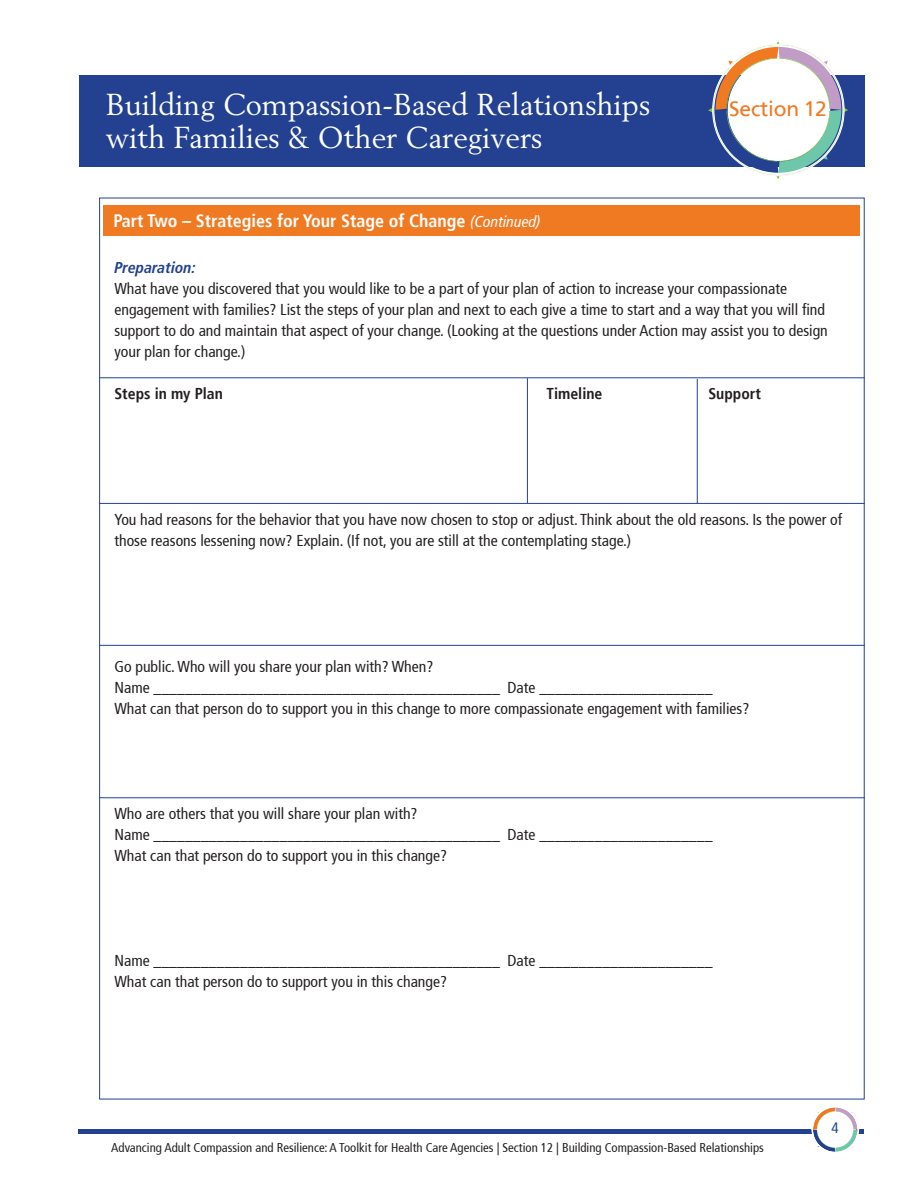
<style>
.page{position:relative;width:918px;height:1188px;background:#fff}
.page>*{position:absolute;margin:0;border:0;box-sizing:border-box;transform-origin:0 0}
.t1{font:30px "Berling";color:#fff}
.t2{font:21px "Frutiger";letter-spacing:-.01em;color:#f07a22}
.t3{font:700 condensed 18px "Frutiger";color:#fff}
.t4{font:condensed 15.75px/21px "Frutiger";color:#231f20}
.t5{font:700 condensed 15.75px "Frutiger";color:#231f20}
.t6{font:italic 700 condensed 15.75px "Frutiger LT Pro";color:#234190}
.t7{font:condensed 15px "Frutiger";color:#234190}
.t8{font:condensed 12.75px "Frutiger";color:#231f20}
.s1{font-family:"Frutiger LT Pro";font-weight:400;font-style:italic;font-size:15.75px}
</style>
<div class="page">
<hr style="left:79px;top:1130px;width:785px;height:4px;background:#234190">
<svg style="left:810px;top:1107px;width:50px;height:45px"></svg>
<div style="left:104px;top:206px;width:756px;height:30px;background:#f07a22"></div>
<hr style="left:99px;top:503px;width:766px;height:1px;background:#234190">
<hr style="left:99px;top:645px;width:766px;height:1px;background:#234190">
<hr style="left:99px;top:797px;width:766px;height:1px;background:#234190">
<hr style="left:99px;top:377px;width:766px;height:1px;background:#234190">
<hr style="left:527px;top:378px;width:1px;height:125px;background:#234190">
<hr style="left:697px;top:379px;width:1px;height:125px;background:#234190">
<div style="left:79px;top:75px;width:786px;height:91px;background:#234190"></div>
<svg style="left:708px;top:41px;width:140px;height:138px"></svg>
<p class="t1" style="left:106px;top:86px;width:546px">Building Compassion-Based Relationships</p>
<p class="t1" style="left:106px;top:119px;width:438px">with Families &amp; Other Caregivers</p>
<p class="t3" style="left:114px;top:213px;width:429px">Part Two – Strategies for Your Stage of Change <span class="s1">(Continued)</span></p>
<p class="t2" style="left:729px;top:99px;width:99px">Section 12</p>
<p class="t6" style="left:114px;top:259px;width:83px">Preparation:</p>
<p class="t4" style="left:114px;top:280px;width:674px">What have you discovered that you would like to be a part of your plan of action to increase your compassionate</p>
<p class="t4" style="left:114px;top:301px;width:715px">engagement with families? List the steps of your plan and next to each give a time to start and a way that you will find support to do and maintain that aspect of your change. (Looking at the questions under Action may assist you to design your plan for change.)</p>
<p class="t5" style="left:114px;top:387px;width:110px">Steps in my Plan</p>
<p class="t5" style="left:546px;top:387px;width:58px">Timeline</p>
<p class="t5" style="left:708px;top:387px;width:54px">Support</p>
<p class="t4" style="left:114px;top:511px;width:729px">You had reasons for the behavior that you have now chosen to stop or adjust. Think about the old reasons. Is the power of those reasons lessening now? Explain. (If not, you are still at the contemplating stage.)</p>
<p class="t4" style="left:114px;top:658px;width:321px">Go public. Who will you share your plan with? When?</p>
<p class="t4" style="left:114px;top:679px;width:600px">Name ____________________________________________ Date ______________________</p>
<p class="t4" style="left:114px;top:700px;width:636px">What can that person do to support you in this change to more compassionate engagement with families?</p>
<p class="t4" style="left:114px;top:805px;width:305px">Who are others that you will share your plan with?</p>
<p class="t4" style="left:114px;top:826px;width:600px">Name ____________________________________________ Date ______________________</p>
<p class="t4" style="left:114px;top:847px;width:334px">What can that person do to support you in this change?</p>
<p class="t4" style="left:114px;top:952px;width:600px">Name ____________________________________________ Date ______________________</p>
<p class="t4" style="left:114px;top:973px;width:334px">What can that person do to support you in this change?</p>
<p class="t8" style="left:111px;top:1142px;width:654px">Advancing Adult Compassion and Resilience: A Toolkit for Health Care Agencies | Section 12 | Building Compassion-Based Relationships</p>
<p class="t7" style="left:832px;top:1122px;width:9px">4</p>
</div>
